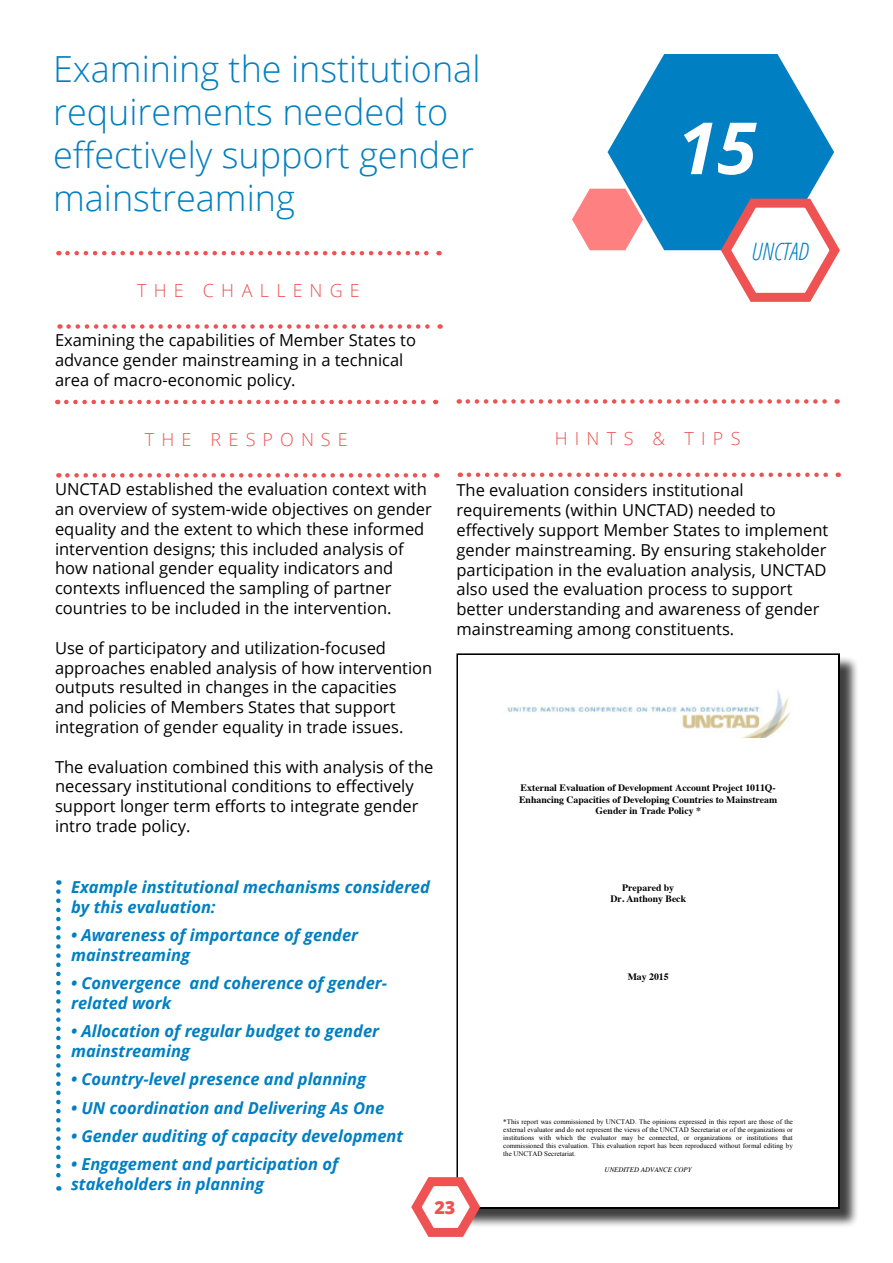
<style>
.page{position:relative;width:893px;height:1263px;background:#fff}
.page>*{position:absolute;margin:0;border:0;box-sizing:border-box;transform-origin:0 0}
.t1{font:italic 700 72px "Open Sans";color:#fff}
.t2{font:300 36px/43.2px "Open Sans";color:#007fc2}
.t3{font:italic 300 condensed 24px "Open Sans";color:#007fc2}
.t4{font:300 18px "Open Sans";letter-spacing:.4em;color:#ee5252}
.t5{font:800 18px "Open Sans";color:#ee5252}
.t6{font:16.5px/19.8px "Open Sans";color:#000}
.t7{font:italic 700 16.5px/19.8px "Open Sans";color:#007fc2}
.t8{font:700 9.75px/11.2px "Times";color:#000;text-align:center}
.t9{font:6.9px/7.9px "Times New Roman";color:#000;text-align:justify}
.t10{font:italic 6.9px "Times";color:#000}
</style>
<div class="page">
<div style="left:459px;top:656px;width:400px;height:571px;background:#000;opacity:.75"></div>
<div style="left:457px;top:654px;width:382px;height:554px;background:#fff"></div>
<img style="left:507px;top:689px;width:284px;height:48px">
<div style="left:456px;top:653px;width:384px;height:556px;border:2px solid #000"></div>
<svg style="left:572px;top:54px;width:268px;height:248px"></svg>
<svg style="left:411px;top:1169px;width:74px;height:68px"></svg>
<svg style="left:67px;top:251px;width:372px;height:4px"></svg>
<svg style="left:69px;top:324px;width:372px;height:5px"></svg>
<svg style="left:66px;top:400px;width:370px;height:4px"></svg>
<svg style="left:67px;top:473px;width:370px;height:5px"></svg>
<svg style="left:468px;top:399px;width:370px;height:5px"></svg>
<svg style="left:469px;top:472px;width:370px;height:5px"></svg>
<svg style="left:56px;top:891px;width:5px;height:300px"></svg>
<h2 class="t2" style="left:53px;top:46px;width:429px">Examining the institutional requirements needed to effectively support gender mainstreaming</h2>
<p class="t4" style="left:137px;top:278px;width:224px">THE CHALLENGE</p>
<p class="t6" style="left:55px;top:330px;width:362px">Examining the capabilities of Member States to advance gender mainstreaming in a technical area of macro-economic policy.</p>
<h1 class="t1" style="left:677px;top:97px;width:81px">15</h1>
<h3 class="t3" style="left:751px;top:235px;width:59px">UNCTAD</h3>
<p class="t4" style="left:145px;top:427px;width:204px">THE RESPONSE</p>
<p class="t4" style="left:555px;top:426px;width:187px">HINTS &amp; TIPS</p>
<p class="t6" style="left:55px;top:479px;width:378px">UNCTAD established the evaluation context with an overview of system-wide objectives on gender equality and the extent to which these informed intervention designs; this included analysis of how national gender equality indicators and contexts influenced the sampling of partner countries to be included in the intervention.</p>
<p class="t6" style="left:55px;top:637px;width:379px">Use of participatory and utilization-focused approaches enabled analysis of how intervention outputs resulted in changes in the capacities<br>and policies of Members States that support integration of gender equality in trade issues.</p>
<p class="t6" style="left:55px;top:756px;width:380px">The evaluation combined this with analysis of the necessary institutional conditions to effectively support longer term efforts to integrate gender intro trade policy.</p>
<p class="t7" style="left:71px;top:876px;width:360px">Example institutional mechanisms considered by this evaluation:</p>
<p class="t7" style="left:71px;top:925px;width:289px">• Awareness of importance of gender mainstreaming</p>
<p class="t7" style="left:71px;top:973px;width:317px">• Convergence and coherence of gender&shy;related work</p>
<p class="t7" style="left:71px;top:1021px;width:309px">• Allocation of regular budget to gender mainstreaming</p>
<p class="t7" style="left:71px;top:1069px;width:296px">• Country-level presence and planning</p>
<p class="t7" style="left:71px;top:1097px;width:315px">• UN coordination and Delivering As One</p>
<p class="t7" style="left:71px;top:1125px;width:334px">• Gender auditing of capacity development</p>
<p class="t7" style="left:71px;top:1154px;width:269px">• Engagement and participation of stakeholders in planning</p>
<p class="t6" style="left:456px;top:480px;width:373px">The evaluation considers institutional requirements (within UNCTAD) needed to effectively support Member States to implement gender mainstreaming. By ensuring stakeholder participation in the evaluation analysis, UNCTAD also used the evaluation process to support better understanding and awareness of gender mainstreaming among constituents.</p>
<p class="t8" style="left:519px;top:781px;width:260px">External Evaluation of Development Account Project 1011Q-<br>Enhancing Capacities of Developing Countries to Mainstream<br>Gender in Trade Policy *</p>
<p class="t8" style="left:610px;top:881px;width:77px">Prepared by<br>Dr. Anthony Beck</p>
<p class="t8" style="left:628px;top:970px;width:42px">May 2015</p>
<p class="t9" style="left:503px;top:1117px;width:291px">*This report was commissioned by UNCTAD. The opinions expressed in this report are those of the external evaluator and do not represent the views of the UNCTAD Secretariat or of the organizations or institutions with which the evaluator may be connected, or organizations or institutions that commissioned this evaluation. This evaluation report has been reproduced without formal editing by the UNCTAD Secretariat.</p>
<p class="t10" style="left:605px;top:1163px;width:89px">UNEDITED ADVANCE COPY</p>
<p class="t5" style="left:434px;top:1194px;width:23px">23</p>
</div>
